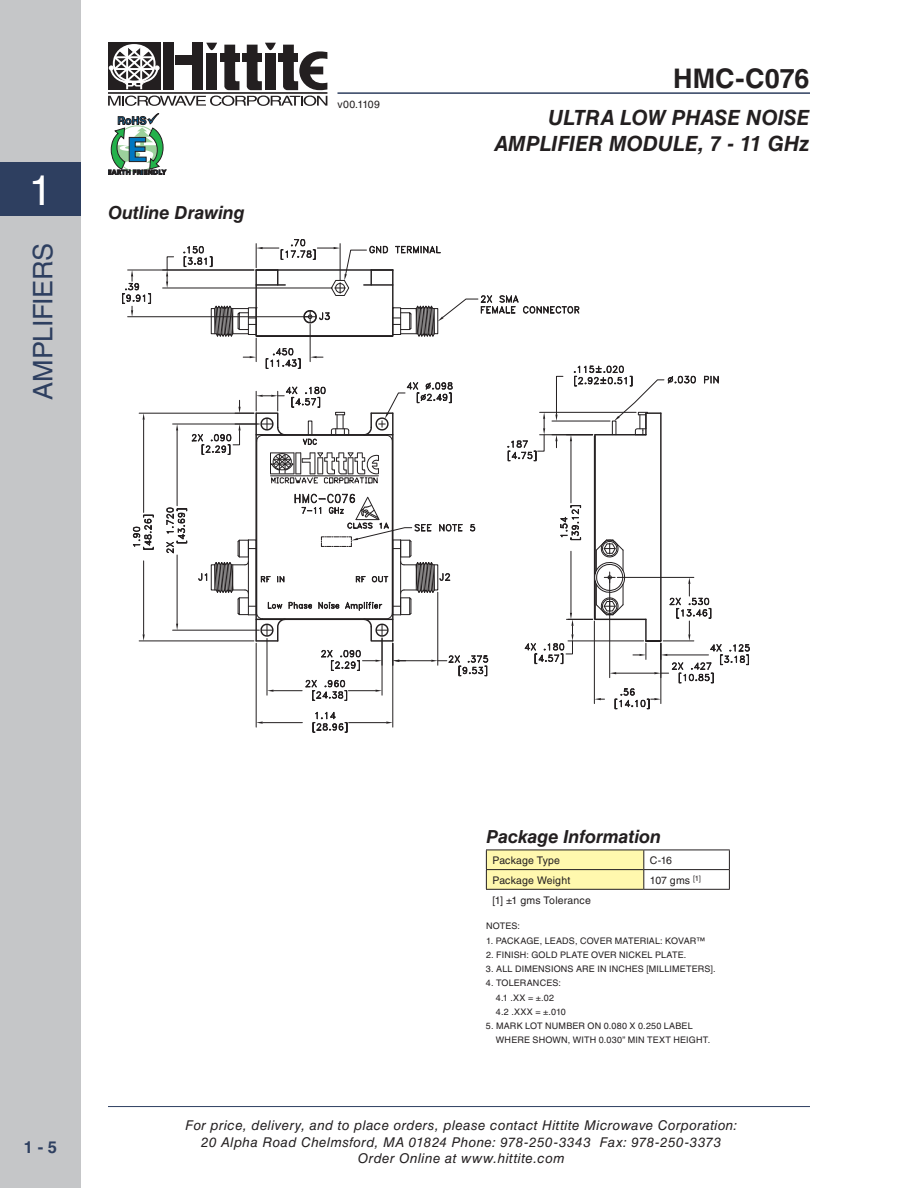
<style>
.page{position:relative;width:918px;height:1188px;background:#fff}
.page>*{position:absolute;margin:0;border:0;box-sizing:border-box;transform-origin:0 0}
.t1{font:42px "Helvetica LT Std";color:#fff}
.t2{font:27px "Helvetica LT Std";letter-spacing:-.02em;color:#2e3f60}
.t3{font:700 27px "Helvetica LT Std";letter-spacing:.005em;color:#231f20}
.t4{font:italic 700 21px/25.2px "Helvetica LT Std";color:#231f20;text-align:right}
.t5{font:italic 700 18px "Helvetica LT Std";letter-spacing:-.005em;color:#231f20}
.t6{font:700 16.5px "Helvetica LT Std";color:#2e3f60}
.t7{font:italic 13.5px/16.5px "Helvetica LT Std";letter-spacing:.03em;color:#231f20;text-align:center}
.t8{font:10.5px "Helvetica LT Std";letter-spacing:.015em;color:#231f20}
.t9{font:9px/14.2px "Helvetica LT Std";letter-spacing:.02em;color:#231f20}
</style>
<div class="page">
<div style="left:0;top:0;width:81px;height:1188px;background:#c5c6c8"></div>
<hr style="left:108px;top:1106px;width:702px;height:1px;background:#2e3f60">
<hr style="left:337px;top:92px;width:473px;height:2px;background:#2e3f60">
<div style="left:108px;top:43px;width:52px;height:47px;background:#231f20"></div>
<hr style="left:126px;top:46px;width:2px;height:43px;background:#fff">
<hr style="left:140px;top:46px;width:2px;height:43px;background:#fff">
<svg style="left:109px;top:44px;width:50px;height:43px"></svg>
<hr style="left:108px;top:92px;width:219px;height:2px;background:#231f20">
<div style="left:192px;top:43px;width:11px;height:47px;background:#231f20"></div>
<div style="left:163px;top:43px;width:11px;height:47px;background:#231f20"></div>
<div style="left:176px;top:55px;width:18px;height:9px;background:#231f20"></div>
<svg style="left:206px;top:43px;width:11px;height:7px"></svg>
<div style="left:206px;top:53px;width:11px;height:37px;background:#231f20"></div>
<svg style="left:224px;top:45px;width:15px;height:45px"></svg>
<svg style="left:108px;top:96px;width:219px;height:10px"></svg>
<div style="left:220px;top:53px;width:19px;height:9px;background:#231f20"></div>
<svg style="left:247px;top:43px;width:29px;height:47px"></svg>
<div style="left:242px;top:53px;width:20px;height:9px;background:#231f20"></div>
<svg style="left:283px;top:45px;width:44px;height:45px"></svg>
<div style="left:279px;top:53px;width:19px;height:9px;background:#231f20"></div>
<div style="left:0;top:162px;width:81px;height:54px;background:#2e3f60"></div>
<svg style="left:108px;top:113px;width:58px;height:62px"></svg>
<hr style="left:139px;top:413px;width:115px;height:1px;background:#231f20">
<hr style="left:139px;top:641px;width:115px;height:1px;background:#231f20">
<hr style="left:143px;top:420px;width:1px;height:92px;background:#231f20">
<hr style="left:143px;top:561px;width:1px;height:73px;background:#231f20">
<svg style="left:143px;top:413px;width:2px;height:7px"></svg>
<svg style="left:143px;top:634px;width:2px;height:7px"></svg>
<svg style="left:132px;top:514px;width:22px;height:36px"></svg>
<hr style="left:163px;top:288px;width:169px;height:1px;background:#231f20">
<hr style="left:128px;top:270px;width:126px;height:1px;background:#231f20">
<hr style="left:128px;top:316px;width:180px;height:1px;background:#231f20">
<svg style="left:122px;top:270px;width:29px;height:47px"></svg>
<svg style="left:165px;top:239px;width:585px;height:494px"></svg>
<hr style="left:644px;top:850px;width:86px;height:1px;background:#231f20">
<hr style="left:644px;top:869px;width:86px;height:1px;background:#231f20">
<svg style="left:486px;top:850px;width:158px;height:39px;background:#f3eca6"></svg>
<svg style="left:729px;top:850px;width:1px;height:39px"></svg>
<hr style="left:486px;top:889px;width:158px;height:1px;background:#231f20">
<hr style="left:644px;top:889px;width:86px;height:1px;background:#231f20">
<h1 class="t1" style="left:29px;top:166px;width:25px">1</h1>
<h2 class="t2" style="left:27px;top:400px;width:158px;rotate:-90deg">amplifiers</h2>
<h3 class="t5" style="left:108px;top:201px;width:138px">Outline Drawing</h3>
<p class="t8" style="left:338px;top:98px;width:44px">v00.1109</p>
<h2 class="t3" style="left:673px;top:62px;width:138px">HMC-C076</h2>
<h3 class="t4" style="left:494px;top:105px;width:317px">ULTRA LOW PHASE NOISE<br>AMPLIFIER MODULE, 7 - 11 GHz</h3>
<h3 class="t6" style="left:24px;top:1137px;width:35px">1 - 5</h3>
<h3 class="t5" style="left:486px;top:826px;width:176px">Package Information</h3>
<p class="t8" style="left:492px;top:854px;width:69px">Package Type</p>
<p class="t8" style="left:650px;top:854px;width:24px">C-16</p>
<p class="t8" style="left:492px;top:874px;width:79px">Package Weight</p>
<p class="t8" style="left:650px;top:874px;width:53px">107 gms <sup>[1]</sup></p>
<p class="t8" style="left:492px;top:894px;width:100px">[1] ±1 gms Tolerance</p>
<p class="t9" style="left:486px;top:919px;width:35px">NOTES:</p>
<p class="t9" style="left:486px;top:933px;width:66px">1. PACKAGE, LEA</p>
<p class="t9" style="left:562px;top:933px;width:78px">DS, COVER MATERIAL</p>
<p class="t9" style="left:660px;top:933px;width:47px">: KOVAR ™</p>
<p class="t9" style="left:486px;top:948px;width:81px">2. FI NISH: GOLD PLA</p>
<p class="t9" style="left:577px;top:948px;width:85px">TE OVER NICKEL PLA</p>
<p class="t9" style="left:672px;top:948px;width:16px">TE.</p>
<p class="t9" style="left:486px;top:962px;width:17px">3. ALL</p>
<p class="t9" style="left:515px;top:962px;width:13px">DIME</p>
<p class="t9" style="left:538px;top:962px;width:46px">NSIONS ARE</p>
<p class="t9" style="left:597px;top:962px;width:58px">IN INCHES [MILLIME</p>
<p class="t9" style="left:686px;top:962px;width:13px">TERS</p>
<p class="t9" style="left:711px;top:962px;width:7px">].</p>
<p class="t9" style="left:486px;top:976px;width:30px">4. TOLERA</p>
<p class="t9" style="left:496px;top:976px;width:71px;text-indent:37px">NCES:<br>4.1 .XX = ±.02<br>4.2 .XXX = ±.010</p>
<p class="t9" style="left:486px;top:1019px;width:18px">5. MAR</p>
<p class="t9" style="left:496px;top:1019px;width:192px;text-indent:21px">K LOT NUMBER ON 0.080 X 0.250 LABEL<br>WHERE</p>
<p class="t9" style="left:533px;top:1033px;width:179px">SHOWN, WITH 0.030” MI N TEXT HEI GHT.</p>
<h3 class="t7" style="left:185px;top:1117px;width:554px">For price, delivery, and to place orders, please contact Hittite Microwave Corporation:<br>20 Alpha Road Chelmsford, MA 01824 Phone: 978-250-3343 Fax: 978-250-3373<br>Order Online at www.hittite.com</h3>
</div>
